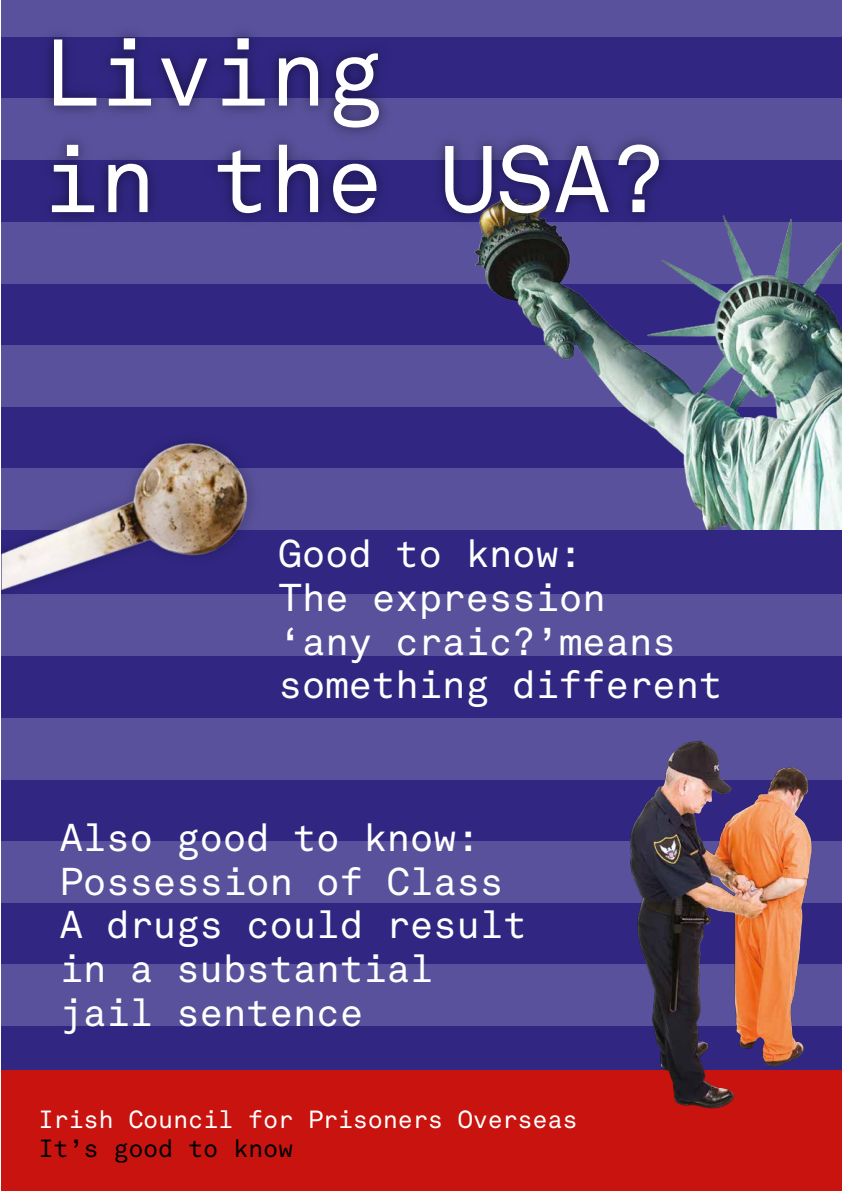
<style>
.page{position:relative;width:842px;height:1191px;background:#fff}
.page>*{position:absolute;margin:0;border:0;box-sizing:border-box;transform-origin:0 0}
.t1{font:93.2px/106.5px "Akkurat Mono";letter-spacing:-.01em;color:#fff}
.t2{font:38.3px/43.8px "Akkurat Mono";letter-spacing:-.01em;color:#fff}
.t3{font:24.5px "Akkurat Mono";letter-spacing:-.01em;color:#fff}
.t4{font:24.5px "Akkurat Mono";letter-spacing:-.01em;color:#000}
</style>
<div class="page">
<div style="left:2px;top:0;width:840px;height:1191px;background:#312783"></div>
<div style="left:2px;top:0;width:840px;height:37px;background:#59519b"></div>
<div style="left:2px;top:468px;width:840px;height:62px;background:#59519b"></div>
<div style="left:2px;top:222px;width:840px;height:61px;background:#59519b"></div>
<div style="left:2px;top:98px;width:840px;height:62px;background:#59519b"></div>
<div style="left:2px;top:345px;width:840px;height:61px;background:#59519b"></div>
<div style="left:2px;top:594px;width:840px;height:62px;background:#59519b"></div>
<div style="left:2px;top:841px;width:840px;height:61px;background:#59519b"></div>
<div style="left:2px;top:718px;width:840px;height:61px;background:#59519b"></div>
<div style="left:2px;top:964px;width:840px;height:62px;background:#59519b"></div>
<img style="left:473px;top:215px;width:369px;height:315px">
<img style="left:2px;top:406px;width:304px;height:187px">
<div style="left:2px;top:1070px;width:840px;height:121px;background:#c9130f"></div>
<img style="left:48px;top:33px;width:636px;height:223px">
<img style="left:584px;top:740px;width:258px;height:369px">
<h1 class="t1" style="left:42px;top:22px;width:628px">Living<br>in the USA?</h1>
<p class="t2" style="left:278px;top:532px;width:446px">Good to know:<br>The expression<br>‘any craic?’means something different</p>
<p class="t2" style="left:59px;top:816px;width:469px">Also good to know:<br>Possession of Class<br>A drugs could result in a substantial jail sentence</p>
<p class="t3" style="left:39px;top:1104px;width:541px">Irish Council for Prisoners Overseas</p>
<p class="t4" style="left:39px;top:1133px;width:256px">It’s good to know</p>
</div>
